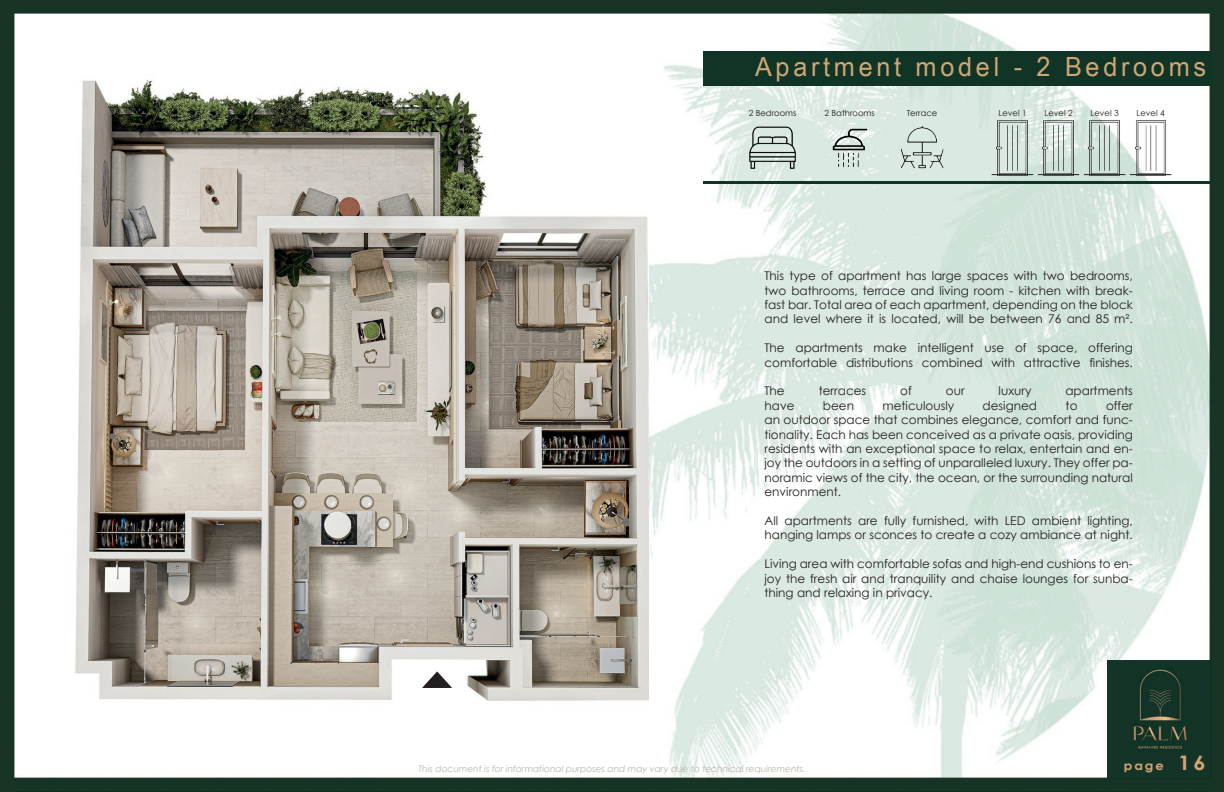
<style>
.page{position:relative;width:1224px;height:792px;background:#fff}
.page>*{position:absolute;margin:0;border:0;box-sizing:border-box;transform-origin:0 0}
.t1{font:26.4px "Arial Narrow";letter-spacing:.12em;color:#d1a674;scale:1.17 1}
.t2{font:12px/14.4px "Century Gothic";color:#231f20;text-align:justify}
.t3{font:700 12px "Century Gothic";color:#d1a674;scale:1.09 1}
.t4{font:italic 9px "Century Gothic";color:#bab2aa}
.t5{font:8.4px "Century Gothic";color:#231f20}
.s1{font-size:20px}
</style>
<div class="page">
<img style="left:0;top:0;width:1224px;height:792px">
<div style="left:703px;top:51px;width:507px;height:35px;background:#103425"></div>
<img style="left:57px;top:69px;width:592px;height:654px">
<img style="left:994px;top:116px;width:39px;height:62px">
<img style="left:1040px;top:116px;width:39px;height:62px">
<img style="left:1086px;top:116px;width:39px;height:62px">
<img style="left:1132px;top:116px;width:39px;height:62px">
<hr style="left:703px;top:181px;width:507px;height:3px;background:#103425">
<img style="left:738px;top:118px;width:70px;height:56px">
<img style="left:824px;top:125px;width:52px;height:44px">
<hr style="left:992px;top:174px;width:41px;height:1px;background:#231f20">
<hr style="left:1038px;top:174px;width:41px;height:1px;background:#231f20">
<hr style="left:1084px;top:174px;width:41px;height:1px;background:#231f20">
<hr style="left:1130px;top:174px;width:41px;height:1px;background:#231f20">
<img style="left:896px;top:124px;width:52px;height:46px">
<img style="left:585px;top:480px;width:44px;height:57px">
<svg style="left:422px;top:671px;width:30px;height:17px"></svg>
<img style="left:1108px;top:661px;width:102px;height:118px">
<h1 class="t1" style="left:755px;top:47px;width:387px">Apartment model - 2 Bedrooms</h1>
<p class="t5" style="left:749px;top:107px;width:49px">2 Bedrooms</p>
<p class="t5" style="left:825px;top:107px;width:52px">2 Bathrooms</p>
<p class="t5" style="left:907px;top:107px;width:32px">Terrace</p>
<p class="t5" style="left:999px;top:107px;width:30px">Level 1</p>
<p class="t5" style="left:1045px;top:107px;width:30px">Level 2</p>
<p class="t5" style="left:1091px;top:107px;width:30px">Level 3</p>
<p class="t5" style="left:1137px;top:107px;width:30px">Level 4</p>
<p class="t2" style="left:765px;top:269px;width:370px">This type of apartment has large spaces with two bedrooms, two bathrooms, terrace and living room - kitchen with break&shy;fast bar. Total area of each apartment, depending on the block and level where it is located, will be between 76 and 85 m².</p>
<p class="t2" style="left:765px;top:341px;width:370px">The apartments make intelligent use of space, offering comfortable distributions combined with attractive finishes.</p>
<p class="t2" style="left:765px;top:384px;width:22px">The</p>
<p class="t2" style="left:819px;top:384px;width:49px">terraces</p>
<p class="t2" style="left:900px;top:384px;width:13px">of</p>
<p class="t2" style="left:946px;top:384px;width:20px">our</p>
<p class="t2" style="left:999px;top:384px;width:34px">luxury</p>
<p class="t2" style="left:1065px;top:384px;width:69px">apartments</p>
<p class="t2" style="left:765px;top:398px;width:31px">have</p>
<p class="t2" style="left:823px;top:398px;width:33px">been</p>
<p class="t2" style="left:883px;top:398px;width:73px">meticulously</p>
<p class="t2" style="left:983px;top:398px;width:56px">designed</p>
<p class="t2" style="left:1066px;top:398px;width:13px">to</p>
<p class="t2" style="left:765px;top:398px;width:370px;text-indent:341px">offer an outdoor space that combines elegance, comfort and func&shy;tionality. Each has been conceived as a private oasis, providing residents with an exceptional space to relax, entertain and en&shy;joy the outdoors in a setting of unparalleled luxury. They offer pa&shy;noramic views of the city, the ocean, or the surrounding natural environment.</p>
<p class="t2" style="left:765px;top:513px;width:370px">All apartments are fully furnished, with LED ambient lighting, hanging lamps or sconces to create a cozy ambiance at night.</p>
<p class="t2" style="left:765px;top:557px;width:370px">Living area with comfortable sofas and high-end cushions to en&shy;joy the fresh air and tranquility and chaise lounges for sunba&shy;thing and relaxing in privacy.</p>
<p class="t4" style="left:418px;top:762px;width:389px">This document is for informational purposes and may vary due to technical requirements.</p>
<p class="t3" style="left:1124px;top:756px;width:76px">page <span class="s1">16</span></p>
</div>
